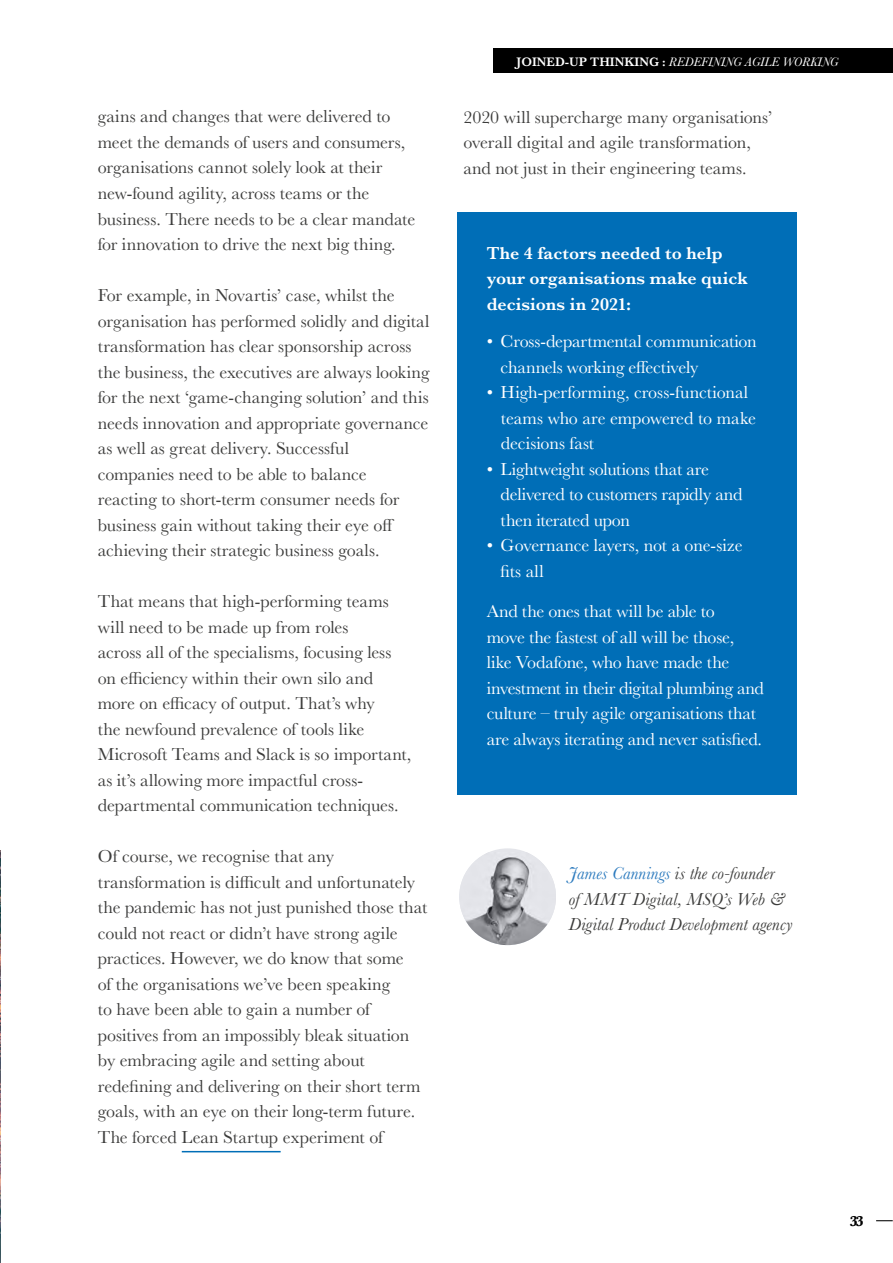
<style>
.page{position:relative;width:893px;height:1263px;background:#fff}
.page>*{position:absolute;margin:0;border:0;box-sizing:border-box;transform-origin:0 0}
.t1{font:18px/25.5px "Baskerville";color:#3c3c3b}
.t2{font:18px/25.5px "Baskerville";letter-spacing:-.01em;color:#fff}
.t3{font:italic 18px/25.5px "Baskerville";letter-spacing:.01em;color:#3c3c3b}
.t4{font:600 18px/25.5px "Baskerville";letter-spacing:.005em;color:#fff}
.t5{font:700 14.85px "Baskerville";color:#000}
.t6{font:italic 12.75px "Baskerville";color:#fff}
.s1{font-weight:600;font-style:normal}
.s2{color:#2b7abe}
</style>
<div class="page">
<svg style="left:876px;top:1220px;width:17px;height:1px"></svg>
<img style="left:459px;top:853px;width:97px;height:92px">
<img style="left:0;top:850px;width:1px;height:413px">
<hr style="left:182px;top:1151px;width:99px;height:1px;background:#006eb7">
<div style="left:457px;top:213px;width:339px;height:582px;background:#006eb7"></div>
<div style="left:493px;top:49px;width:400px;height:24px;background:#000"></div>
<p class="t1" style="left:98px;top:104px;width:319px">gains and changes that were delivered to meet the demands of users and consumers, organisations cannot solely look at their new-found agility, across teams or the business. There needs to be a clear mandate for innovation to drive the next big thing.</p>
<p class="t1" style="left:98px;top:283px;width:333px">For example, in Novartis’ case, whilst the organisation has performed solidly and digital transformation has clear sponsorship across the business, the executives are always looking for the next ‘game-changing solution’ and this needs innovation and appropriate governance as well as great delivery. Successful companies need to be able to balance reacting to short-term consumer needs for business gain without taking their eye off achieving their strategic business goals.</p>
<p class="t1" style="left:98px;top:589px;width:315px">That means that high-performing teams will need to be made up from roles<br>across all of the specialisms, focusing less on efficiency within their own silo and more on efficacy of output. That’s why<br>the newfound prevalence of tools like Microsoft Teams and Slack is so important, as it’s allowing more impactful cross&shy;departmental communication techniques.</p>
<p class="t1" style="left:98px;top:844px;width:331px">Of course, we recognise that any transformation is difficult and unfortunately the pandemic has not just punished those that could not react or didn’t have strong agile practices. However, we do know that some<br>of the organisations we’ve been speaking<br>to have been able to gain a number of positives from an impossibly bleak situation by embracing agile and setting about redefining and delivering on their short term goals, with an eye on their long-term future.<br>The forced Lean Startup experiment of</p>
<p class="t6" style="left:517px;top:53px;width:323px"><span class="s1">JOINED-UP THINKING :</span> REDEFINING AGILE WORKING</p>
<p class="t1" style="left:463px;top:104px;width:310px">2020 will supercharge many organisations’ overall digital and agile transformation, and not just in their engineering teams.</p>
<p class="t4" style="left:487px;top:240px;width:263px">The 4 factors needed to help your organisations make quick decisions in 2021:</p>
<p class="t2" style="left:501px;top:329px;width:258px;text-indent:-14px">• Cross-departmental communication channels working effectively</p>
<p class="t2" style="left:501px;top:380px;width:257px;text-indent:-14px">• High-performing, cross-functional teams who are empowered to make decisions fast</p>
<p class="t2" style="left:501px;top:456px;width:243px;text-indent:-14px">• Lightweight solutions that are delivered to customers rapidly and then iterated upon</p>
<p class="t2" style="left:501px;top:533px;width:244px;text-indent:-14px">• Governance layers, not a one-size fits all</p>
<p class="t2" style="left:487px;top:599px;width:279px">And the ones that will be able to<br>move the fastest of all will be those,<br>like Vodafone, who have made the investment in their digital plumbing and culture – truly agile organisations that are always iterating and never satisfied.</p>
<p class="t3" style="left:569px;top:861px;width:225px"><span class="s2">James Cannings</span> is the co-founder<br>of MMT Digital, MSQ’s Web &amp;<br>Digital Product Development agency</p>
<p class="t5" style="left:850px;top:1211px;width:15px">33</p>
</div>
